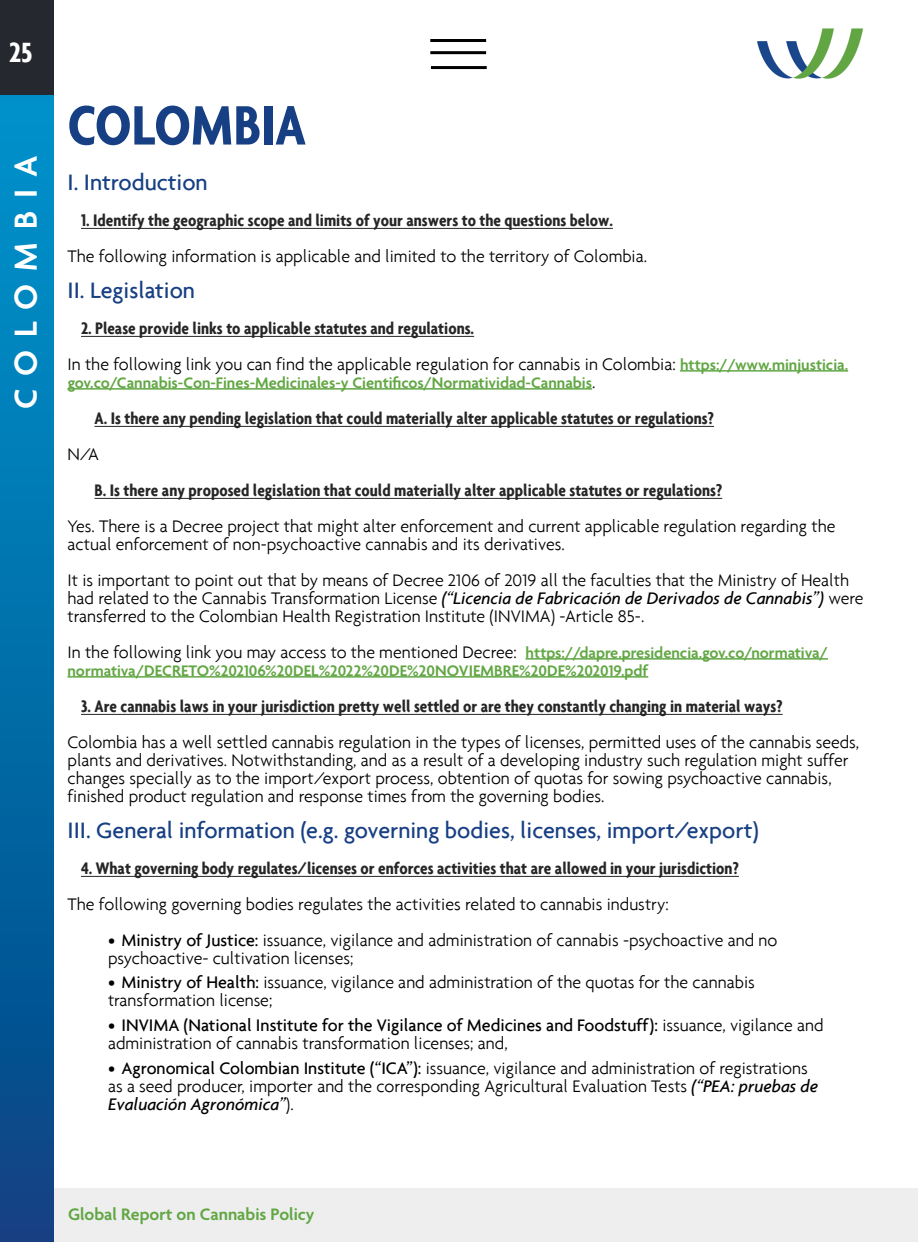
<style>
.page{position:relative;width:918px;height:1242px;background:#fff}
.page>*{position:absolute;margin:0;border:0;box-sizing:border-box;transform-origin:0 0}
.t1{font:700 condensed 60px "Agenda";letter-spacing:-.005em;color:#173f83}
.t2{font:600 34.5px "Agenda";letter-spacing:.37em;color:#fff}
.t3{font:700 condensed 30px "Agenda";color:#fff}
.t4{font:500 24px "Agenda";color:#173f83}
.t5{font:300 18px/18px "Agenda";color:#000}
.t6{font:700 condensed 18px "Agenda";color:#262626}
.t7{font:600 18px "Agenda";color:#62a744}
.t8{font:600 16.5px "Agenda";color:#62a744}
.s1{font-weight:700;font-stretch:condensed;color:#262626}
.s2{font-weight:600;font-size:16.5px;color:#62a744}
.s3{font-weight:300;font-size:18px;color:#000}
.s4{font-weight:500;font-style:italic}
.s5{font-weight:500}
</style>
<div class="page">
<div style="left:54px;top:1188px;width:864px;height:54px;background:#eee"></div>
<img style="left:757px;top:28px;width:106px;height:51px">
<div style="left:0;top:0;width:54px;height:94px;background:#25282f"></div>
<hr style="left:430px;top:39px;width:56px;height:3px;background:#000">
<hr style="left:430px;top:51px;width:56px;height:3px;background:#000">
<hr style="left:431px;top:66px;width:56px;height:3px;background:#000">
<hr style="left:81px;top:228px;width:532px;height:1px;background:#262626">
<hr style="left:81px;top:336px;width:393px;height:1px;background:#262626">
<hr style="left:680px;top:370px;width:168px;height:2px;background:#62a744">
<hr style="left:68px;top:388px;width:524px;height:2px;background:#62a744">
<hr style="left:94px;top:426px;width:620px;height:1px;background:#262626">
<hr style="left:94px;top:498px;width:628px;height:1px;background:#262626">
<hr style="left:526px;top:658px;width:302px;height:2px;background:#62a744">
<hr style="left:68px;top:676px;width:580px;height:2px;background:#62a744">
<hr style="left:81px;top:714px;width:702px;height:1px;background:#262626">
<hr style="left:81px;top:876px;width:658px;height:1px;background:#262626">
<div style="left:0;top:101px;width:54px;height:1141px;background:linear-gradient(to bottom,#0096ce,#094383)"></div>
<h3 class="t3" style="left:9px;top:34px;width:25px">25</h3>
<h2 class="t2" style="left:7px;top:409px;width:255px;rotate:-90deg">COLOMBIA</h2>
<h1 class="t1" style="left:68px;top:90px;width:240px">COLOMBIA</h1>
<h3 class="t4" style="left:68px;top:167px;width:142px">I. Introduction</h3>
<p class="t6" style="left:81px;top:209px;width:533px">1. Identify the geographic scope and limits of your answers to the questions below.</p>
<p class="t5" style="left:68px;top:246px;width:581px">The following information is applicable and limited to the territory of Colombia.</p>
<h3 class="t4" style="left:68px;top:275px;width:129px">II. Legislation</h3>
<p class="t5" style="left:68px;top:309px;width:782px;line-height:36px;text-indent:14px"><span class="s1">2. Please provide links to applicable statutes and regulations.<br></span>In the following link you can find the applicable regulation for cannabis in Colombia: <span class="s2">https://www.minjusticia.</span></p>
<p class="t8" style="left:67px;top:373px;width:530px">gov.co/Cannabis-Con-Fines-Medicinales-y Cientificos/Normatividad-Cannabis<span class="s3">.</span></p>
<p class="t6" style="left:94px;top:407px;width:621px">A. Is there any pending legislation that could materially alter applicable statutes or regulations?</p>
<p class="t5" style="left:67px;top:444px;width:33px">N/A</p>
<p class="t6" style="left:94px;top:479px;width:629px">B. Is there any proposed legislation that could materially alter applicable statutes or regulations?</p>
<p class="t5" style="left:67px;top:516px;width:770px">Yes. There is a Decree project that might alter enforcement and current applicable regulation regarding the actual enforcement of non-psychoactive cannabis and its derivatives.</p>
<p class="t5" style="left:67px;top:570px;width:798px">It is important to point out that by means of Decree 2106 of 2019 all the faculties that the Ministry of Health had related to the Cannabis Transformation License <span class="s4">(“Licencia de Fabricación de Derivados de Cannabis”)</span> were transferred to the Colombian Health Registration Institute (INVIMA) -Article 85-.</p>
<p class="t5" style="left:67px;top:642px;width:762px">In the following link you may access to the mentioned Decree: <span class="s2">https://dapre.presidencia.gov.co/normativa/</span></p>
<p class="t8" style="left:67px;top:661px;width:582px">normativa/DECRETO%202106%20DEL%2022%20DE%20NOVIEMBRE%20DE%202019.pdf</p>
<p class="t6" style="left:81px;top:695px;width:703px">3. Are cannabis laws in your jurisdiction pretty well settled or are they constantly changing in material ways?</p>
<p class="t5" style="left:68px;top:732px;width:793px">Colombia has a well settled cannabis regulation in the types of licenses, permitted uses of the cannabis seeds, plants and derivatives. Notwithstanding, and as a result of a developing industry such regulation might suffer changes specially as to the import/export process, obtention of quotas for sowing psychoactive cannabis, finished product regulation and response times from the governing bodies.</p>
<h3 class="t4" style="left:68px;top:815px;width:693px">III. General information (e.g. governing bodies, licenses, import/export)</h3>
<p class="t6" style="left:81px;top:857px;width:659px">4. What governing body regulates/licenses or enforces activities that are allowed in your jurisdiction?</p>
<p class="t5" style="left:68px;top:894px;width:603px">The following governing bodies regulates the activities related to cannabis industry:</p>
<p class="t5" style="left:108px;top:930px;width:671px"><span class="s5">• Ministry of Justice:</span> issuance, vigilance and administration of cannabis -psychoactive and no psychoactive- cultivation licenses;</p>
<p class="t5" style="left:108px;top:973px;width:648px"><span class="s5">• Ministry of Health:</span> issuance, vigilance and administration of the quotas for the cannabis transformation license;</p>
<p class="t5" style="left:108px;top:1016px;width:717px"><span class="s5">• INVIMA (National Institute for the Vigilance of Medicines and Foodstuff):</span> issuance, vigilance and administration of cannabis transformation licenses; and,</p>
<p class="t5" style="left:108px;top:1059px;width:712px"><span class="s5">• Agronomical Colombian Institute (“ICA”):</span> issuance, vigilance and administration of registrations as a seed producer, importer and the corresponding Agricultural Evaluation Tests <span class="s4">(“PEA: pruebas de<br>Evaluación Agronómica”</span>).</p>
<p class="t7" style="left:68px;top:1204px;width:248px">Global Report on Cannabis Policy</p>
</div>
